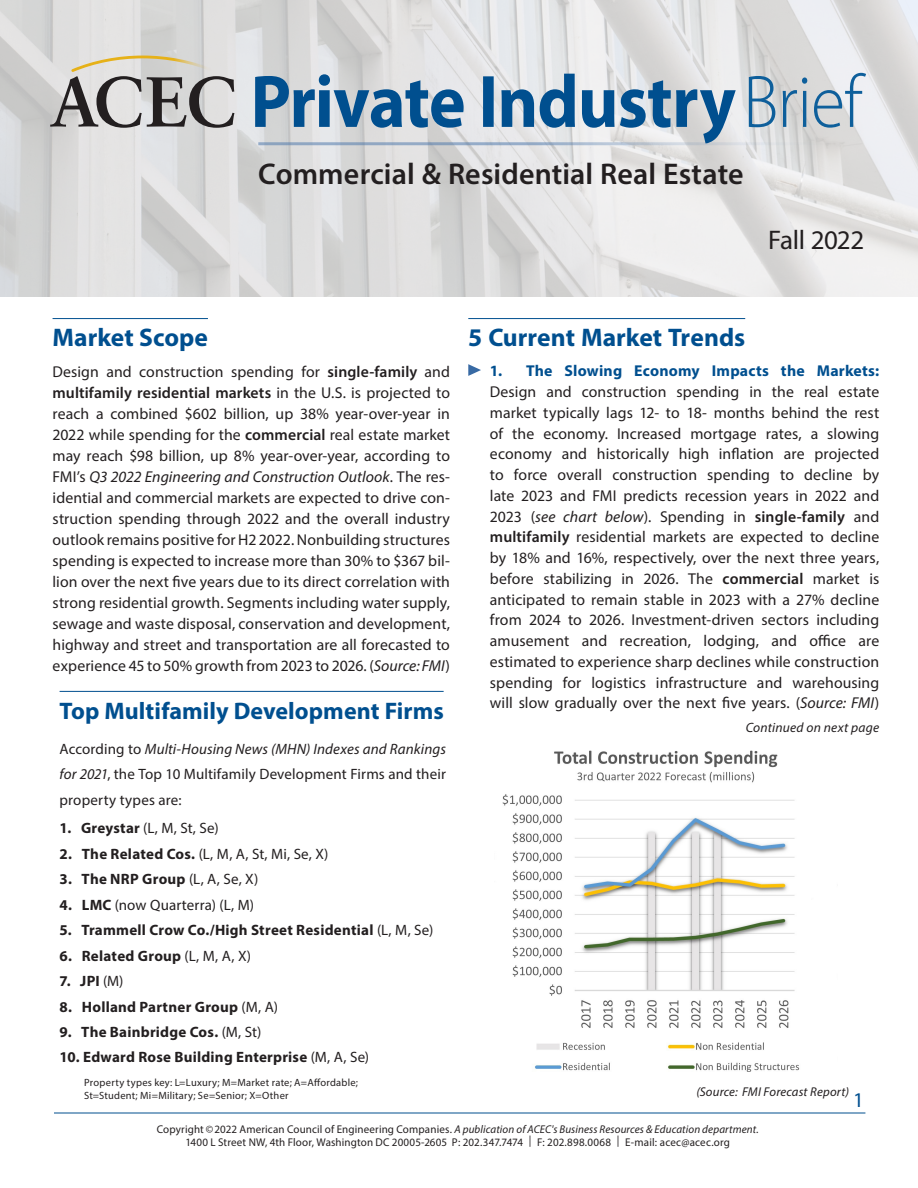
<style>
.page{position:relative;width:918px;height:1188px;background:#fff}
.page>*{position:absolute;margin:0;border:0;box-sizing:border-box;transform-origin:0 0}
.t1{font:600 30px "Myriad Pro";letter-spacing:.005em;color:#231f20}
.t2{font:27px "Myriad Pro";letter-spacing:-.02em;color:#231f20}
.t3{font:700 25.5px "Myriad Pro";color:#004f8f}
.t4{font:700 24px "Myriad Pro";color:#004f8f}
.t5{font:21px "Myriad Pro";color:#004f8f}
.t6{font:15.75px/20.7px "Myriad Pro";letter-spacing:.005em;color:#231f20;text-align:justify}
.t7{font:700 15.75px "Myriad Pro";letter-spacing:.015em;color:#004f8f}
.t8{font:15px/25.5px "Myriad Pro";letter-spacing:.01em;color:#231f20;text-align:justify}
.t9{font:700 15px "Myriad Pro";letter-spacing:.015em;color:#231f20}
.t10{font:italic 13.5px "Myriad Pro";letter-spacing:.015em;color:#231f20}
.t11{font:italic 12.75px "Myriad Pro";letter-spacing:.015em;color:#231f20}
.t12{font:11.25px/12.8px "Myriad Pro";letter-spacing:.015em;color:#231f20;text-align:center}
.t13{font:10.5px/13.5px "Myriad Pro";letter-spacing:.025em;color:#231f20}
.s1{font-weight:600}
.s2{font-style:italic}
.s3{font-weight:700}
.s4{font-weight:400}
</style>
<div class="page">
<img style="left:502px;top:750px;width:298px;height:322px">
<img style="left:0;top:0;width:918px;height:297px">
<hr style="left:60px;top:691px;width:384px;height:1px;background:#004f8f">
<hr style="left:468px;top:318px;width:277px;height:1px;background:#004f8f">
<svg style="left:468px;top:364px;width:13px;height:12px"></svg>
<hr style="left:54px;top:1113px;width:811px;height:1px;background:#004f8f">
<hr style="left:258px;top:142px;width:607px;height:3px;background:#4471a8">
<svg style="left:50px;top:56px;width:184px;height:72px;background:#b4b2ae"></svg>
<svg style="left:749px;top:73px;width:117px;height:55px;background:#b2c2cf"></svg>
<svg style="left:483px;top:74px;width:253px;height:69px;background:#95b0c7"></svg>
<svg style="left:255px;top:74px;width:209px;height:54px;background:#7b9eba"></svg>
<hr style="left:53px;top:318px;width:155px;height:1px;background:#004f8f">
<h1 class="t1" style="left:258px;top:155px;width:487px">Commercial &amp; Residential Real Estate</h1>
<h2 class="t2" style="left:768px;top:223px;width:97px">Fall 2022</h2>
<h3 class="t3" style="left:53px;top:321px;width:157px">Market Scope</h3>
<p class="t6" style="left:53px;top:361px;width:399px">Design and construction spending for <span class="s1">single-family</span> and <span class="s1">multifamily residential markets</span> in the U.S. is projected to reach a combined $602 billion, up 38% year-over-year in 2022 while spending for the <span class="s1">commercial</span> real estate market may reach $98 billion, up 8% year-over-year, according to FMI’s <span class="s2">Q3 2022 Engineering and Construction Outlook</span>. The res&shy;idential and commercial markets are expected to drive con&shy;struction spending through 2022 and the overall industry outlook remains positive for H2 2022. Nonbuilding structures spending is expected to increase more than 30% to $367 bil&shy;lion over the next five years due to its direct correlation with strong residential growth. Segments including water supply, sewage and waste disposal, conservation and development, highway and street and transportation are all forecasted to experience 45 to 50% growth from 2023 to 2026. (<span class="s2">Source: FMI</span>)</p>
<h3 class="t4" style="left:60px;top:695px;width:386px">Top Multifamily Development Firms</h3>
<p class="t8" style="left:60px;top:736px;width:388px">According to <span class="s2">Multi-Housing News (MHN) Indexes and Rankings for 2021</span>, the Top 10 Multifamily Development Firms and their property types are:</p>
<p class="t8" style="left:60px;top:815px;width:161px"><span class="s3">1. Greystar</span> (L, M, St, Se)</p>
<p class="t8" style="left:60px;top:841px;width:271px"><span class="s3">2. The Related Cos.</span> (L, M, A, St, Mi, Se, X)</p>
<p class="t9" style="left:60px;top:869px;width:200px">3. The NRP Group <span class="s4">(L, A, Se, X)</span></p>
<p class="t8" style="left:60px;top:892px;width:196px"><span class="s3">4. LMC</span> (now Quarterra) (L, M)</p>
<p class="t9" style="left:60px;top:920px;width:375px">5. Trammell Crow Co./High Street Residential <span class="s4">(L, M, Se)</span></p>
<p class="t9" style="left:60px;top:946px;width:193px">6. Related Group <span class="s4">(L, M, A, X)</span></p>
<p class="t9" style="left:60px;top:971px;width:65px">7. JPI <span class="s4">(M)</span></p>
<p class="t9" style="left:60px;top:997px;width:220px">8. Holland Partner Group <span class="s4">(M, A)</span></p>
<p class="t9" style="left:60px;top:1022px;width:203px">9. The Bainbridge Cos. <span class="s4">(M, St)</span></p>
<p class="t9" style="left:60px;top:1048px;width:311px">10. Edward Rose Building Enterprise <span class="s4">(M, A, Se)</span></p>
<p class="t13" style="left:84px;top:1075px;width:275px">Property types key: L=Luxury; M=Market rate; A=Affordable;<br>St=Student; Mi=Military; Se=Senior; X=Other</p>
<h3 class="t3" style="left:468px;top:321px;width:279px">5 Current Market Trends</h3>
<p class="t7" style="left:490px;top:361px;width:391px">1. The Slowing Economy Impacts the Markets:</p>
<p class="t6" style="left:490px;top:381px;width:391px">Design and construction spending in the real estate market typically lags 12- to 18- months behind the rest of the economy. Increased mortgage rates, a slowing economy and historically high inflation are projected to force overall construction spending to decline by late 2023 and FMI predicts recession years in 2022 and 2023 (<span class="s2">see chart below</span>). Spending in <span class="s1">single-family</span> and <span class="s1">multifamily</span> residential markets are expected to decline by 18% and 16%, respectively, over the next three years, before stabilizing in 2026. The <span class="s1">commercial</span> market is anticipated to remain stable in 2023 with a 27% decline from 2024 to 2026. Investment-driven sectors including amusement and recreation, lodging, and office are estimated to experience sharp declines while construction spending for logistics infrastructure and warehousing will slow gradually over the next five years. (<span class="s2">Source: FMI</span>)</p>
<p class="t10" style="left:746px;top:719px;width:135px">Continued on next page</p>
<p class="t11" style="left:696px;top:1084px;width:154px">(Source: FMI Forecast Report)</p>
<h3 class="t5" style="left:853px;top:1087px;width:12px">1</h3>
<p class="t12" style="left:157px;top:1123px;width:603px">Copyright © 2022 American Council of Engineering Companies. <span class="s2">A publication of ACEC's Business Resources &amp; Education department.<br></span>1400 L Street NW, 4th Floor, Washington DC 20005-2605 P: 202.347.7474 | F: 202.898.0068 | E-mail: acec@acec.org</p>
</div>
